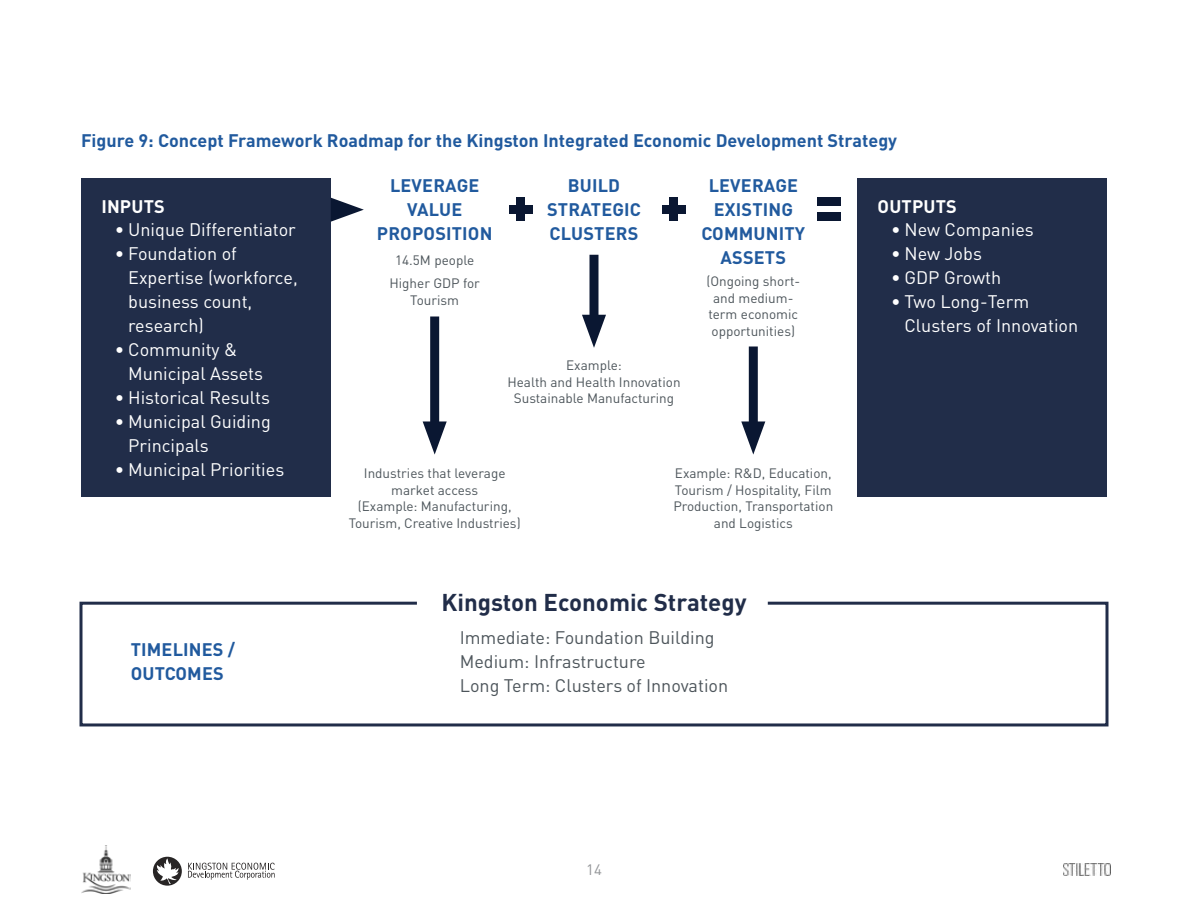
<style>
.page{position:relative;width:1188px;height:918px;background:#fff}
.page>*{position:absolute;margin:0;border:0;box-sizing:border-box;transform-origin:0 0}
.t1{font:700 24px "DIN Pro";color:#212d49}
.t2{font:18px/24px "DIN Pro";color:#fff}
.t3{font:700 18px/24px "DIN Pro";color:#215a9e;text-align:center}
.t4{font:18px/24px "DIN Pro";color:#4d555b}
.t5{font:700 18px "DIN Pro";letter-spacing:.01em;color:#fff}
.t6{font:15px "DIN Pro";color:#939598}
.t7{font:13.5px/16.5px "DIN Pro";color:#4d555b;text-align:center}
</style>
<div class="page">
<img style="left:1063px;top:863px;width:47px;height:13px">
<img style="left:81px;top:846px;width:50px;height:47px">
<svg style="left:153px;top:857px;width:29px;height:29px"></svg>
<svg style="left:157px;top:858px;width:22px;height:26px"></svg>
<svg style="left:188px;top:863px;width:87px;height:17px"></svg>
<div style="left:590px;top:255px;width:8px;height:74px;background:#0a1732"></div>
<svg style="left:582px;top:315px;width:24px;height:33px"></svg>
<svg style="left:79px;top:601px;width:1030px;height:126px"></svg>
<div style="left:81px;top:178px;width:250px;height:319px;background:#212d49"></div>
<div style="left:857px;top:178px;width:250px;height:319px;background:#212d49"></div>
<div style="left:509px;top:205px;width:23px;height:9px;background:#0a1732"></div>
<div style="left:517px;top:198px;width:8px;height:23px;background:#0a1732"></div>
<div style="left:662px;top:205px;width:24px;height:9px;background:#0a1732"></div>
<div style="left:670px;top:198px;width:8px;height:23px;background:#0a1732"></div>
<div style="left:430px;top:316px;width:9px;height:119px;background:#0a1732"></div>
<svg style="left:423px;top:421px;width:24px;height:34px"></svg>
<div style="left:749px;top:346px;width:9px;height:89px;background:#0a1732"></div>
<svg style="left:741px;top:421px;width:24px;height:34px"></svg>
<div style="left:817px;top:198px;width:23px;height:8px;background:#0a1732"></div>
<div style="left:817px;top:213px;width:23px;height:8px;background:#0a1732"></div>
<svg style="left:331px;top:198px;width:33px;height:24px"></svg>
<p class="t3" style="left:81px;top:128px;width:818px">Figure 9: Concept Framework Roadmap for the Kingston Integrated Economic Development Strategy</p>
<p class="t5" style="left:101px;top:194px;width:65px">INPUTS</p>
<p class="t2" style="left:115px;top:217px;width:183px">• Unique Differentiator</p>
<p class="t2" style="left:128px;top:241px;width:171px;text-indent:-14px">• Foundation of<br>Expertise (workforce, business count, research)</p>
<p class="t2" style="left:128px;top:337px;width:136px;text-indent:-14px">• Community &amp;<br>Municipal Assets</p>
<p class="t2" style="left:115px;top:385px;width:157px">• Historical Results</p>
<p class="t2" style="left:128px;top:409px;width:144px;text-indent:-14px">• Municipal Guiding<br>Principals</p>
<p class="t2" style="left:115px;top:457px;width:171px">• Municipal Priorities</p>
<p class="t3" style="left:131px;top:637px;width:106px;text-align:left">TIMELINES /<br>OUTCOMES</p>
<p class="t3" style="left:377px;top:173px;width:117px">LEVERAGE<br>VALUE<br>PROPOSITION</p>
<p class="t3" style="left:701px;top:173px;width:105px">LEVERAGE<br>EXISTING<br>COMMUNITY</p>
<p class="t7" style="left:395px;top:251px;width:81px">14.5M people</p>
<p class="t3" style="left:721px;top:245px;width:67px">ASSETS</p>
<p class="t7" style="left:389px;top:275px;width:92px">Higher GDP for<br>Tourism</p>
<p class="t3" style="left:547px;top:173px;width:95px">BUILD<br>STRATEGIC<br>CLUSTERS</p>
<p class="t7" style="left:706px;top:272px;width:95px">(Ongoing short&shy;and medium&shy;term economic opportunities)</p>
<p class="t7" style="left:507px;top:356px;width:175px">Example:<br>Health and Health Innovation<br>Sustainable Manufacturing</p>
<p class="t7" style="left:349px;top:465px;width:174px">Industries that leverage market access<br>(Example: Manufacturing,<br>Tourism, Creative Industries)</p>
<p class="t7" style="left:673px;top:465px;width:161px">Example: R&amp;D, Education,<br>Tourism / Hospitality, Film<br>Production, Transportation and Logistics</p>
<h3 class="t1" style="left:441px;top:586px;width:307px">Kingston Economic Strategy</h3>
<p class="t4" style="left:460px;top:625px;width:270px">Immediate: Foundation Building<br>Medium: Infrastructure<br>Long Term: Clusters of Innovation</p>
<p class="t5" style="left:878px;top:194px;width:81px">OUTPUTS</p>
<p class="t2" style="left:891px;top:217px;width:144px">• New Companies</p>
<p class="t2" style="left:891px;top:241px;width:92px">• New Jobs</p>
<p class="t2" style="left:891px;top:265px;width:112px">• GDP Growth</p>
<p class="t2" style="left:904px;top:289px;width:175px;text-indent:-14px">• Two Long-Term<br>Clusters of Innovation</p>
<p class="t6" style="left:586px;top:859px;width:17px">14</p>
</div>
